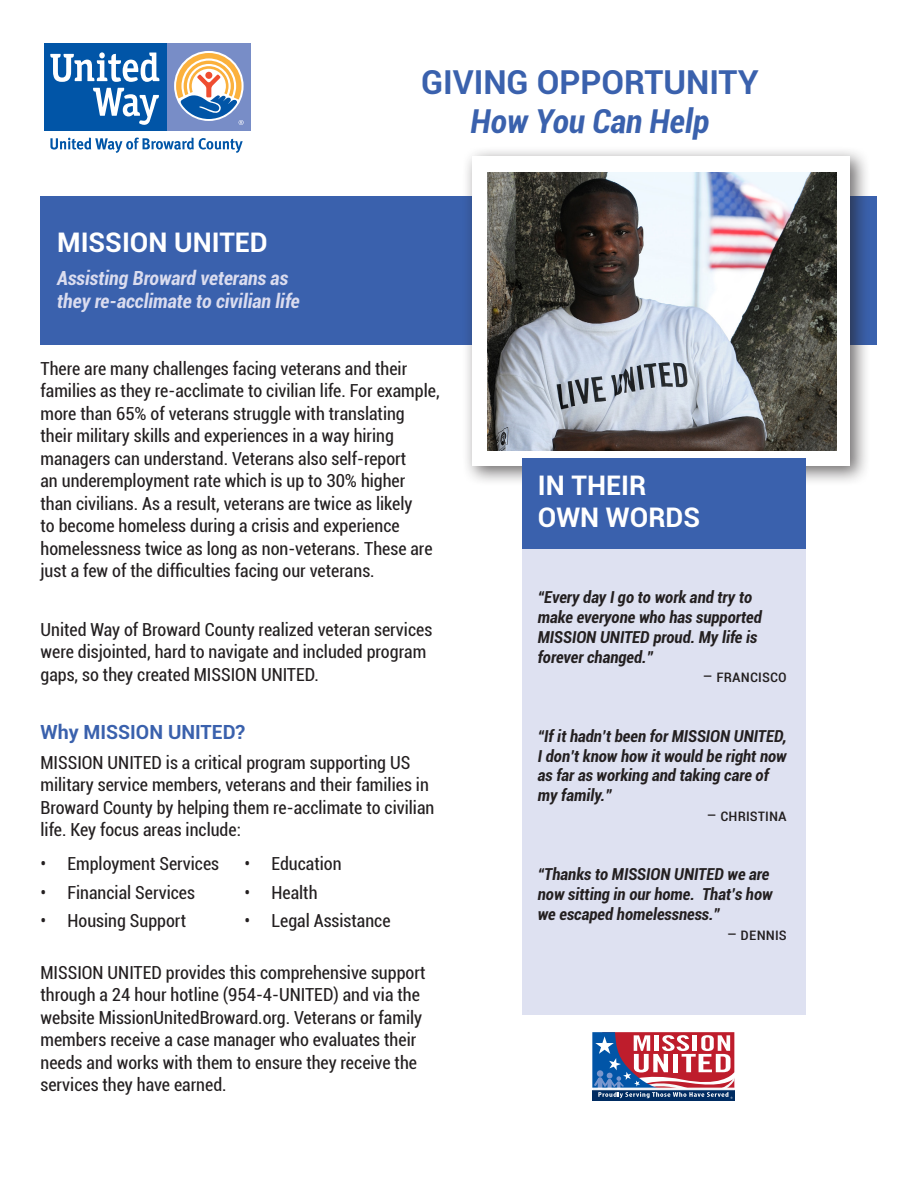
<style>
.page{position:relative;width:918px;height:1188px;background:#fff}
.page>*{position:absolute;margin:0;border:0;box-sizing:border-box;transform-origin:0 0}
.t1{font:700 33px "Roboto";color:#3a61ad}
.t2{font:italic 700 condensed 33px "Roboto";color:#3a61ad}
.t3{font:700 27px "Roboto";color:#fff}
.t4{font:italic 700 condensed 19.5px "Roboto";color:#dadcef}
.t5{font:700 19.5px "Roboto";color:#3a61ad}
.t6{font:condensed 18px/22.5px "Roboto";color:#231f20}
.t7{font:italic 700 condensed 16.5px/19.8px "Roboto";color:#231f20}
.t8{font:condensed 16.5px "Roboto";color:#231f20}
</style>
<div class="page">
<div style="left:167px;top:43px;width:84px;height:87px;background:#788dc7"></div>
<div style="left:44px;top:43px;width:123px;height:87px;background:#0155a7"></div>
<svg style="left:93px;top:88px;width:66px;height:37px"></svg>
<svg style="left:50px;top:52px;width:109px;height:30px"></svg>
<svg style="left:176px;top:53px;width:68px;height:72px"></svg>
<svg style="left:50px;top:138px;width:193px;height:15px"></svg>
<div style="left:40px;top:196px;width:838px;height:149px;background:#3a61ad"></div>
<div style="left:522px;top:440px;width:284px;height:575px;background:#dee1f1"></div>
<div style="left:462px;top:146px;width:409px;height:340px;background:#231f20;opacity:.65"></div>
<div style="left:472px;top:156px;width:378px;height:310px;background:#fff"></div>
<img style="left:487px;top:172px;width:350px;height:279px">
<svg style="left:592px;top:1032px;width:143px;height:69px"></svg>
<svg style="left:592px;top:1032px;width:142px;height:68px"></svg>
<div style="left:522px;top:458px;width:284px;height:91px;background:#3a61ad"></div>
<p class="t3" style="left:57px;top:223px;width:212px">MISSION UNITED</p>
<p class="t4" style="left:57px;top:264px;width:233px">Assisting Broward veterans as</p>
<p class="t4" style="left:57px;top:288px;width:244px">they re-acclimate to civilian life</p>
<p class="t1" style="left:421px;top:59px;width:339px">GIVING OPPORTUNITY</p>
<p class="t2" style="left:471px;top:98px;width:240px">How You Can Help</p>
<p class="t6" style="left:40px;top:356px;width:401px">There are many challenges facing veterans and their families as they re-acclimate to civilian life. For example, more than 65% of veterans struggle with translating their military skills and experiences in a way hiring managers can understand. Veterans also self-report<br>an underemployment rate which is up to 30% higher than civilians. As a result, veterans are twice as likely<br>to become homeless during a crisis and experience homelessness twice as long as non-veterans. These are just a few of the difficulties facing our veterans.</p>
<p class="t6" style="left:40px;top:617px;width:393px">United Way of Broward County realized veteran services were disjointed, hard to navigate and included program gaps, so they created MISSION UNITED.</p>
<p class="t5" style="left:40px;top:719px;width:206px">Why MISSION UNITED?</p>
<p class="t6" style="left:40px;top:750px;width:395px">MISSION UNITED is a critical program supporting US military service members, veterans and their families in Broward County by helping them re-acclimate to civilian life. Key focus areas include:</p>
<p class="t6" style="left:40px;top:852px;width:180px">• Employment Services</p>
<p class="t6" style="left:40px;top:880px;width:156px">• Financial Services</p>
<p class="t6" style="left:40px;top:909px;width:147px">• Housing Support</p>
<p class="t6" style="left:244px;top:852px;width:99px">• Education</p>
<p class="t6" style="left:244px;top:880px;width:75px">• Health</p>
<p class="t6" style="left:244px;top:909px;width:148px">• Legal Assistance</p>
<p class="t6" style="left:40px;top:960px;width:386px">MISSION UNITED provides this comprehensive support through a 24 hour hotline (954-4-UNITED) and via the website MissionUnitedBroward.org. Veterans or family members receive a case manager who evaluates their needs and works with them to ensure they receive the services they have earned.</p>
<p class="t3" style="left:538px;top:466px;width:110px">IN THEIR</p>
<p class="t3" style="left:538px;top:499px;width:164px">OWN WORDS</p>
<p class="t7" style="left:538px;top:587px;width:226px">“Every day I go to work and try to make everyone who has supported<br>MISSION UNITED proud. My life is forever changed.”</p>
<p class="t8" style="left:703px;top:665px;width:85px">– Francisco</p>
<p class="t7" style="left:538px;top:725px;width:250px">“If it hadn’t been for MISSION UNITED,<br>I don’t know how it would be right now as far as working and taking care of my family.”</p>
<p class="t8" style="left:707px;top:804px;width:81px">– Christina</p>
<p class="t7" style="left:538px;top:864px;width:236px">“Thanks to MISSION UNITED we are now sitting in our home. That’s how we escaped homelessness.”</p>
<p class="t8" style="left:727px;top:922px;width:61px">– Dennis</p>
</div>
